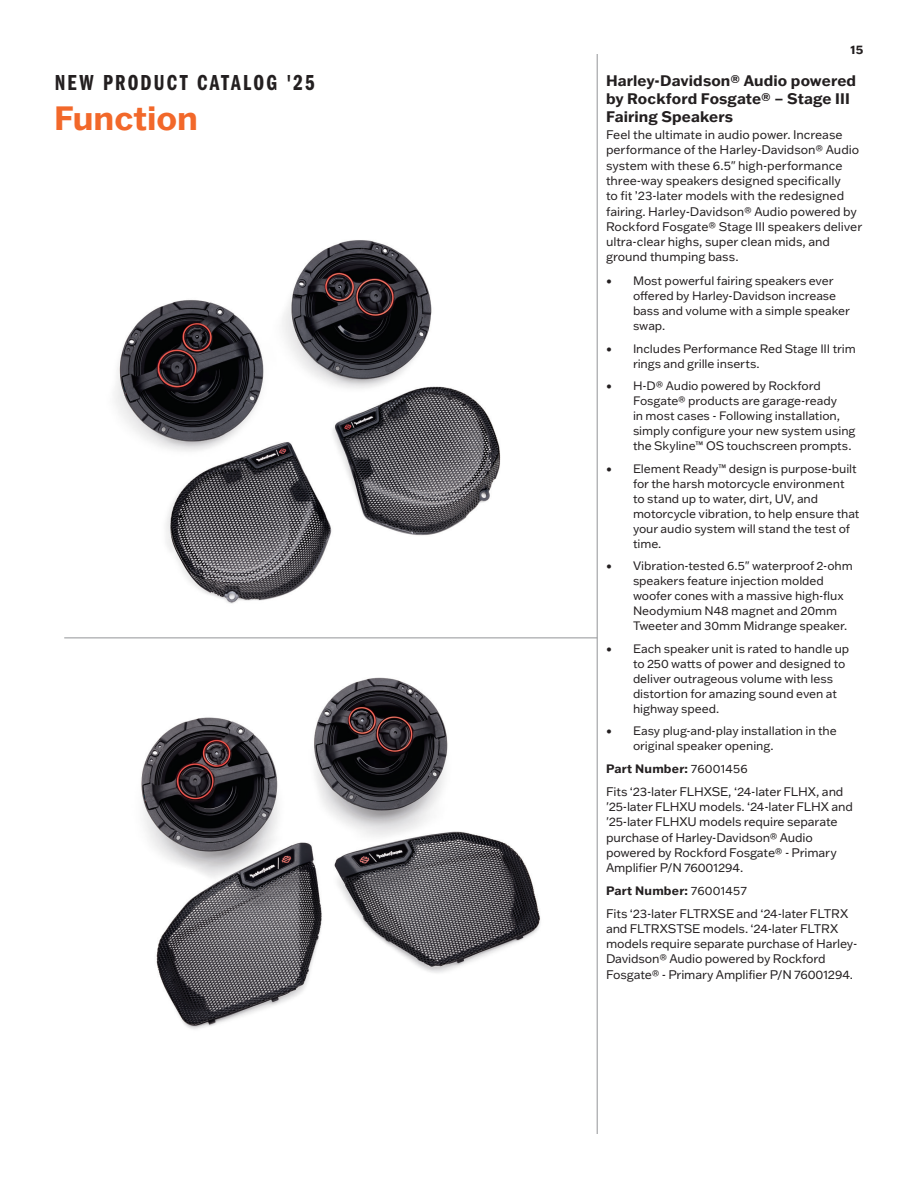
<style>
.page{position:relative;width:918px;height:1188px;background:#fff}
.page>*{position:absolute;margin:0;border:0;box-sizing:border-box;transform-origin:0 0}
.t1{font:700 33px "Franklin Gothic ATF";color:#f2682a}
.t2{font:22.5px "Franklin Gothic LT Pro Dm Cm";letter-spacing:.1em;color:#231f20}
.Product_Name{font:700 15px/18px "Franklin Gothic ATF";letter-spacing:.01em;color:#231f20}
.Product_Details_1{font:12.3px/15.3px "Franklin Gothic ATF";letter-spacing:-.01em;color:#231f20}
.Product_Name-2{font:12.3px/15.3px "Franklin Gothic ATF";letter-spacing:-.005em;color:#231f20}
.t3{font:12px/15px "Franklin Gothic ATF";letter-spacing:-.005em;color:#231f20}
.Product_Details_2{font:700 12px "Franklin Gothic ATF";letter-spacing:.02em;color:#231f20}
.s1{font-weight:400}
</style>
<div class="page">
<hr style="left:597px;top:54px;width:1px;height:1080px;background:#939598">
<hr style="left:64px;top:638px;width:533px;height:1px;background:#939598">
<img style="left:141px;top:677px;width:400px;height:352px">
<img style="left:115px;top:240px;width:386px;height:364px">
<h2 class="t2" style="left:55px;top:71px;width:262px">NEW PRODUCT CATALOG '25</h2>
<h1 class="t1" style="left:54px;top:96px;width:145px">Function</h1>
<p class="Product_Details_2" style="left:851px;top:42px;width:14px">15</p>
<p class="Product_Name" style="left:606px;top:71px;width:252px">Harley-Davidson® Audio powered by Rockford Fosgate® – Stage III<br>Fairing Speakers</p>
<p class="Product_Name-2" style="left:606px;top:127px;width:258px">Feel the ultimate in audio power. Increase performance of the Harley-Davidson® Audio system with these 6.5" high-performance three-way speakers designed specifically<br>to fit ’23-later models with the redesigned fairing. Harley-Davidson® Audio powered by Rockford Fosgate® Stage III speakers deliver ultra-clear highs, super clean mids, and ground thumping bass.</p>
<p class="t3" style="left:633px;top:273px;width:219px;text-indent:-27px">• Most powerful fairing speakers ever offered by Harley-Davidson increase bass and volume with a simple speaker swap.</p>
<p class="t3" style="left:633px;top:341px;width:224px;text-indent:-27px">• Includes Performance Red Stage III trim rings and grille inserts.</p>
<p class="t3" style="left:633px;top:378px;width:224px;text-indent:-27px">• H-D® Audio powered by Rockford Fosgate® products are garage-ready<br>in most cases - Following installation, simply configure your new system using the Skyline™ OS touchscreen prompts.</p>
<p class="t3" style="left:633px;top:461px;width:228px;text-indent:-27px">• Element Ready™ design is purpose-built for the harsh motorcycle environment<br>to stand up to water, dirt, UV, and motorcycle vibration, to help ensure that your audio system will stand the test of time.</p>
<p class="t3" style="left:633px;top:558px;width:221px;text-indent:-27px">• Vibration-tested 6.5" waterproof 2-ohm speakers feature injection molded woofer cones with a massive high-flux Neodymium N48 magnet and 20mm Tweeter and 30mm Midrange speaker.</p>
<p class="t3" style="left:633px;top:641px;width:218px;text-indent:-27px">• Each speaker unit is rated to handle up to 250 watts of power and designed to deliver outrageous volume with less distortion for amazing sound even at highway speed.</p>
<p class="t3" style="left:633px;top:723px;width:205px;text-indent:-27px">• Easy plug-and-play installation in the original speaker opening.</p>
<p class="Product_Details_2" style="left:606px;top:761px;width:143px">Part Number: <span class="s1">76001456</span></p>
<p class="Product_Details_1" style="left:606px;top:783px;width:249px">Fits ‘23-later FLHXSE, ‘24-later FLHX, and '25-later FLHXU models. ‘24-later FLHX and '25-later FLHXU models require separate purchase of Harley-Davidson® Audio powered by Rockford Fosgate® - Primary Amplifier P/N 76001294.</p>
<p class="Product_Details_2" style="left:606px;top:882px;width:142px">Part Number: <span class="s1">76001457</span></p>
<p class="Product_Details_1" style="left:606px;top:905px;width:253px">Fits ‘23-later FLTRXSE and ‘24-later FLTRX and FLTRXSTSE models. ‘24-later FLTRX models require separate purchase of Harley-Davidson® Audio powered by Rockford Fosgate® - Primary Amplifier P/N 76001294.</p>
</div>
